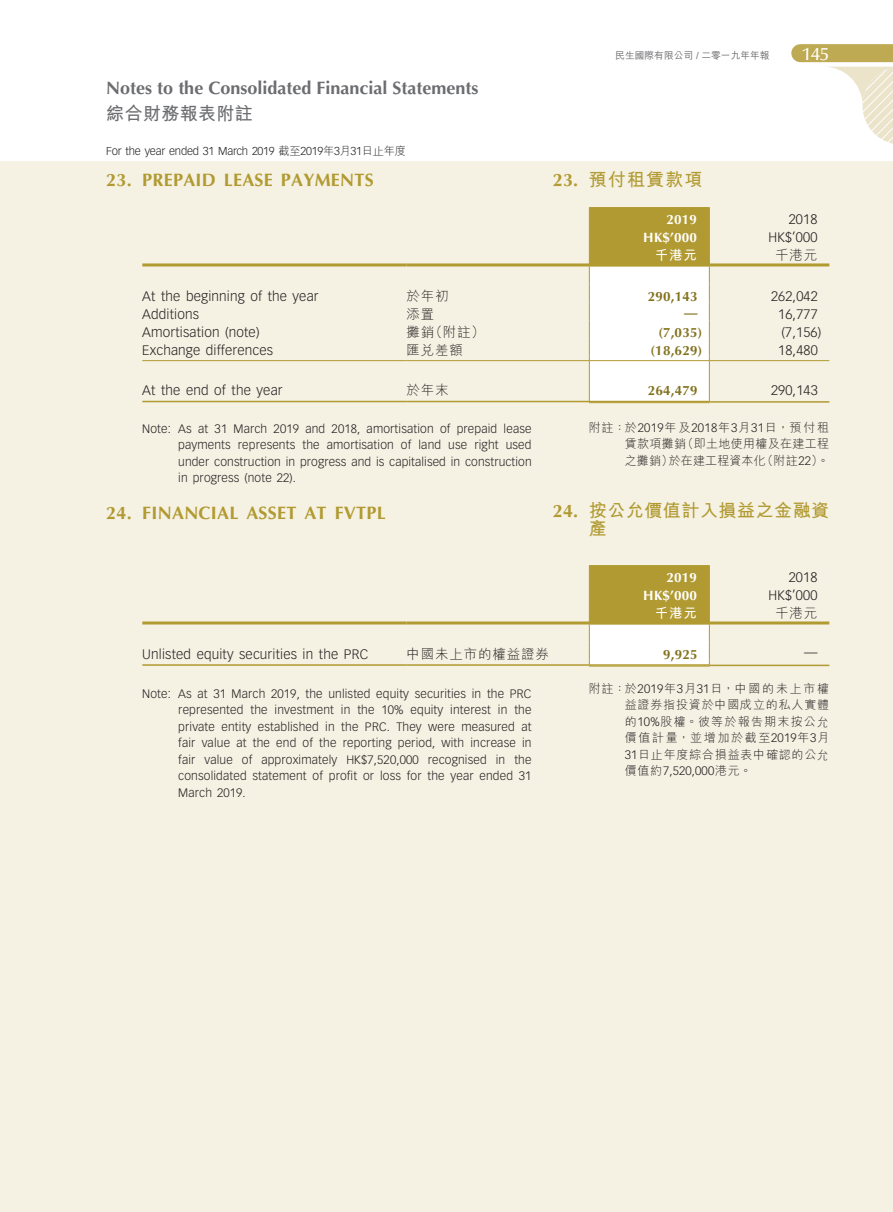
<style>
.page{position:relative;width:893px;height:1212px;background:#fff}
.page>*{position:absolute;margin:0;border:0;box-sizing:border-box;transform-origin:0 0}
._03_H1{font:700 18px "Optima LT Std";letter-spacing:.015em;color:#b19a31}
.t1{font:700 18px "Optima LT Std";color:#6c6d70}
._03_H1-2{font:700 18px/18px "M Hei HK";letter-spacing:.03em;color:#b19a31}
.t2{font:700 18px "M Hei HK";letter-spacing:.02em;color:#6c6d70}
.t3{font:500 18px "Optima LT Std";color:#fff}
._15_Table_Stub{font:300 13.5px "Vectora LT Std";letter-spacing:.015em;color:#231f20}
._01_Body_Text{font:300 13.5px "Vectora LT Std";letter-spacing:.015em;color:#231f20}
._01_Body_Text-2{font:700 13.5px "Optima LT Std";letter-spacing:.015em;color:#83731f}
._15_Table_Stub-2{font:300 13.5px "M Hei HK";letter-spacing:.065em;color:#231f20}
._01_Body_Text-3{font:700 13.5px "Optima LT Std";letter-spacing:.015em;color:#fff}
._01_Body_Text-4{font:700 13.5px "M Hei HK";letter-spacing:.065em;color:#fff}
._01_Body_Text-5{font:300 13.5px "M Hei HK";letter-spacing:.065em;color:#231f20}
._22____IN2__Note{font:300 12px/16.5px "Vectora LT Std";letter-spacing:.015em;color:#231f20;text-align:justify}
._22____IN2__Note-2{font:300 12px/16.5px "M Hei HK";letter-spacing:.065em;color:#231f20;text-align:justify}
.t4{font:300 11.25px "Vectora LT Std";letter-spacing:-.02em;color:#231f20}
.t5{font:500 9.75px "M Hei HK";color:#6c6d70}
.s1{font-family:"M Hei HK"}
.s2{font-family:"Optima LT Std"}
.s3{font-family:"Vectora LT Std"}
</style>
<div class="page">
<div style="left:0;top:162px;width:893px;height:1050px;background:#f5f1e3"></div>
<div style="left:800px;top:44px;width:93px;height:18px;background:#beaa53"></div>
<svg style="left:830px;top:67px;width:63px;height:77px"></svg>
<svg style="left:589px;top:208px;width:121px;height:194px;background:#e7dfbf"></svg>
<hr style="left:589px;top:207px;width:121px;height:1px;background:#b19a31">
<hr style="left:589px;top:402px;width:121px;height:1px;background:#b19a31">
<hr style="left:142px;top:263px;width:264px;height:3px;background:#b19a31">
<hr style="left:406px;top:263px;width:183px;height:3px;background:#b19a31">
<hr style="left:590px;top:263px;width:119px;height:3px;background:#b19a31">
<hr style="left:710px;top:263px;width:119px;height:3px;background:#b19a31">
<hr style="left:142px;top:360px;width:264px;height:1px;background:#b19a31">
<hr style="left:406px;top:360px;width:183px;height:1px;background:#b19a31">
<hr style="left:590px;top:360px;width:119px;height:1px;background:#b19a31">
<hr style="left:710px;top:360px;width:119px;height:1px;background:#b19a31">
<hr style="left:142px;top:401px;width:264px;height:1px;background:#b19a31">
<hr style="left:406px;top:401px;width:183px;height:1px;background:#b19a31">
<hr style="left:590px;top:401px;width:119px;height:1px;background:#b19a31">
<hr style="left:710px;top:401px;width:119px;height:2px;background:#b19a31">
<svg style="left:589px;top:566px;width:121px;height:100px;background:#d0c385"></svg>
<hr style="left:589px;top:565px;width:121px;height:1px;background:#b19a31">
<hr style="left:589px;top:666px;width:121px;height:1px;background:#b19a31">
<hr style="left:142px;top:621px;width:264px;height:3px;background:#b19a31">
<hr style="left:406px;top:621px;width:183px;height:3px;background:#b19a31">
<hr style="left:590px;top:621px;width:119px;height:3px;background:#b19a31">
<hr style="left:710px;top:621px;width:119px;height:3px;background:#b19a31">
<hr style="left:142px;top:664px;width:264px;height:2px;background:#b19a31">
<hr style="left:406px;top:664px;width:183px;height:2px;background:#b19a31">
<hr style="left:590px;top:664px;width:119px;height:2px;background:#b19a31">
<hr style="left:710px;top:665px;width:119px;height:1px;background:#b19a31">
<h1 class="t1" style="left:106px;top:77px;width:374px">Notes to the Consolidated Financial Statements</h1>
<h1 class="t2" style="left:106px;top:100px;width:148px">綜合財務報表附註</h1>
<p class="t4" style="left:106px;top:145px;width:301px">For the year ended 31 March 2019 <span class="s1">截至</span>2019<span class="s1">年</span>3<span class="s1">月</span>31<span class="s1">日止年度</span></p>
<p class="_03_H1" style="left:106px;top:170px;width:269px">23. PREPAID LEASE PAYMENTS</p>
<p class="t5" style="left:615px;top:49px;width:156px">民生國際有限公司 / 二零一九年年報</p>
<h1 class="t3" style="left:802px;top:43px;width:28px">145</h1>
<p class="_03_H1-2" style="left:553px;top:169px;width:151px"><span class="s2">23.</span> 預付租賃款項</p>
<p class="_01_Body_Text-3" style="left:666px;top:212px;width:32px">2019</p>
<p class="_01_Body_Text" style="left:789px;top:212px;width:30px">2018</p>
<p class="_01_Body_Text-3" style="left:643px;top:230px;width:55px">HK$’000</p>
<p class="_01_Body_Text" style="left:768px;top:230px;width:50px">HK$’000</p>
<p class="_01_Body_Text-4" style="left:655px;top:245px;width:44px">千港元</p>
<p class="_01_Body_Text-5" style="left:775px;top:246px;width:44px">千港元</p>
<p class="_15_Table_Stub" style="left:142px;top:288px;width:178px">At the beginning of the year</p>
<p class="_15_Table_Stub-2" style="left:406px;top:286px;width:44px">於年初</p>
<p class="_01_Body_Text-2" style="left:648px;top:288px;width:51px">290,143</p>
<p class="_01_Body_Text" style="left:771px;top:288px;width:48px">262,042</p>
<p class="_15_Table_Stub" style="left:142px;top:306px;width:58px">Additions</p>
<p class="_15_Table_Stub-2" style="left:406px;top:304px;width:29px">添置</p>
<p class="_01_Body_Text-2" style="left:684px;top:305px;width:15px">—</p>
<p class="_01_Body_Text" style="left:778px;top:306px;width:41px">16,777</p>
<p class="_15_Table_Stub" style="left:142px;top:324px;width:119px">Amortisation (note)</p>
<p class="_15_Table_Stub-2" style="left:406px;top:322px;width:80px">攤銷（附註）</p>
<p class="_01_Body_Text-2" style="left:658px;top:324px;width:45px">(7,035)</p>
<p class="_01_Body_Text" style="left:782px;top:324px;width:41px">(7,156)</p>
<p class="_15_Table_Stub" style="left:142px;top:342px;width:132px">Exchange differences</p>
<p class="_15_Table_Stub-2" style="left:406px;top:340px;width:58px">匯兌差額</p>
<p class="_01_Body_Text-2" style="left:651px;top:342px;width:53px">(18,629)</p>
<p class="_01_Body_Text" style="left:778px;top:342px;width:41px">18,480</p>
<p class="_15_Table_Stub" style="left:142px;top:383px;width:142px">At the end of the year</p>
<p class="_15_Table_Stub-2" style="left:406px;top:381px;width:44px">於年末</p>
<p class="_01_Body_Text-2" style="left:648px;top:383px;width:51px">264,479</p>
<p class="_01_Body_Text" style="left:771px;top:383px;width:48px">290,143</p>
<p class="_22____IN2__Note" style="left:178px;top:421px;width:355px;text-indent:-36px">Note: As at 31 March 2019 and 2018, amortisation of prepaid lease payments represents the amortisation of land use right used under construction in progress and is capitalised in construction in progress (note 22).</p>
<p class="_03_H1" style="left:106px;top:502px;width:281px">24. FINANCIAL ASSET AT FVTPL</p>
<p class="_22____IN2__Note-2" style="left:625px;top:419px;width:206px;text-indent:-36px">附註：於<span class="s3">2019</span>年及<span class="s3">2018</span>年<span class="s3">3</span>月<span class="s3">31</span>日，預付租賃款項攤銷（即土地使用權及在建工程之攤銷）於在建工程資本化（附註<span class="s3">22</span>）。</p>
<p class="_03_H1-2" style="left:589px;top:500px;width:242px;text-indent:-36px"><span class="s2">24.</span> 按公允價值計入損益之金融資產</p>
<p class="_01_Body_Text-3" style="left:666px;top:570px;width:32px">2019</p>
<p class="_01_Body_Text" style="left:789px;top:570px;width:30px">2018</p>
<p class="_01_Body_Text-3" style="left:643px;top:588px;width:55px">HK$’000</p>
<p class="_01_Body_Text" style="left:768px;top:588px;width:50px">HK$’000</p>
<p class="_01_Body_Text-4" style="left:655px;top:603px;width:44px">千港元</p>
<p class="_01_Body_Text-5" style="left:775px;top:604px;width:44px">千港元</p>
<p class="_15_Table_Stub" style="left:142px;top:646px;width:227px">Unlisted equity securities in the PRC</p>
<p class="_15_Table_Stub-2" style="left:406px;top:644px;width:144px">中國未上市的權益證券</p>
<p class="_01_Body_Text-2" style="left:663px;top:646px;width:36px">9,925</p>
<p class="_01_Body_Text" style="left:804px;top:645px;width:15px">—</p>
<p class="_22____IN2__Note" style="left:178px;top:685px;width:355px;text-indent:-36px">Note: As at 31 March 2019, the unlisted equity securities in the PRC represented the investment in the 10% equity interest in the private entity established in the PRC. They were measured at fair value at the end of the reporting period, with increase in fair value of approximately HK$7,520,000 recognised in the consolidated statement of profit or loss for the year ended 31<br>March 2019.</p>
<p class="_22____IN2__Note-2" style="left:625px;top:680px;width:206px;text-indent:-36px">附註：於<span class="s3">2019</span>年<span class="s3">3</span>月<span class="s3">31</span>日，中國的未上市權益證券指投資於中國成立的私人實體的<span class="s3">10%</span>股權。彼等於報告期末按公允價值計量，並增加於截至<span class="s3">2019</span>年<span class="s3">3</span>月<span class="s3">31</span>日止年度綜合損益表中確認的公允價值約<span class="s3">7,520,000</span>港元。</p>
</div>
